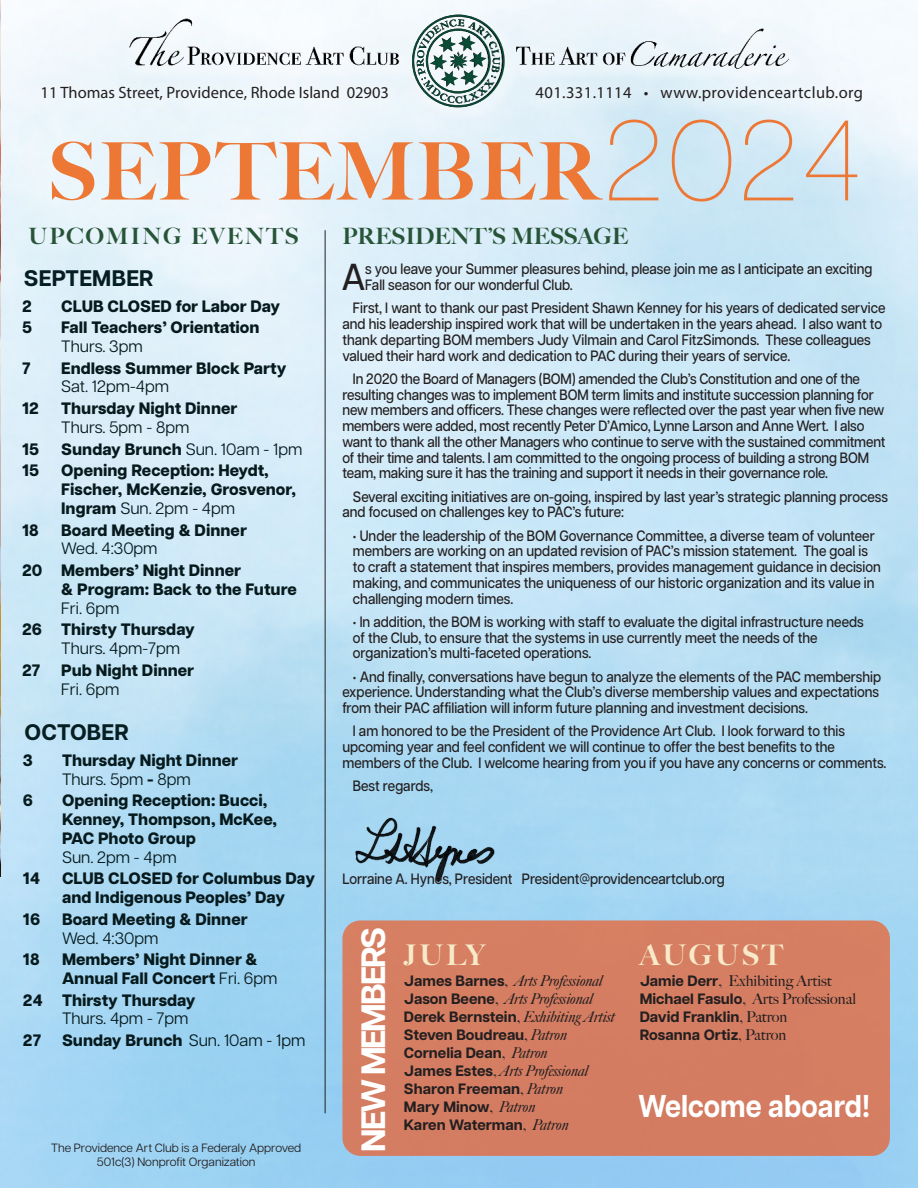
<style>
.page{position:relative;width:918px;height:1188px;background:#fff}
.page>*{position:absolute;margin:0;border:0;box-sizing:border-box;transform-origin:0 0}
.t1{font:900 79.5px "Big Caslon FB";letter-spacing:.025em;color:#ed7735}
.t2{font:500 37.5px "Articulat CF";color:#231f20;scale:.9 1}
.t3{font:700 33.75px "Articulat CF";letter-spacing:-.06em;color:#fff}
.t4{font:700 31.5px "Articulat CF";color:#fff;scale:.9 1}
.t5{font:900 28.5px "Big Caslon FB";letter-spacing:.11em;color:#f7eac8}
.t6{font:900 22.5px "Big Caslon FB";letter-spacing:.01em;color:#275437}
.t7{font:700 22.5px "Articulat CF";letter-spacing:.01em;color:#051e22}
.t8{font:900 22.5px "Big Caslon FB";letter-spacing:.1em;color:#275437}
.t9{font:800 16.5px/18.8px "Articulat CF";color:#061a1d}
.t10{font:16.5px "Myriad Pro";color:#231f20}
.t11{font:16.5px "Myriad Pro";letter-spacing:.025em;color:#231f20}
.t12{font:500 15px/15.8px "Articulat CF";color:#231f20;scale:.9 1}
.t13{font:700 15px/18px "Articulat CF";color:#231f20}
.t14{font:15px/18px "Big Caslon FB";color:#231f20}
.t15{font:12px/14.4px "Articulat CF";color:#231f20;text-align:center}
.s1{font-family:"Articulat CF";font-weight:100;font-size:114px}
.s2{font-weight:400}
.s3{font-family:"Articulat CF";font-weight:700}
.s4{font-family:"Big Caslon FB";font-weight:400}
.s5{font-family:"Big Caslon FB";font-weight:400;font-style:italic}
</style>
<div class="page">
<img style="left:1px;top:0;width:917px;height:1188px">
<hr style="left:325px;top:230px;width:1px;height:883px;background:#231f20">
<div style="left:123px;top:8px;width:683px;height:116px;background:#f3f9fd"></div>
<img style="left:120px;top:14px;width:670px;height:56px">
<div style="left:27px;top:70px;width:858px;height:53px;background:#fff;opacity:.33"></div>
<img style="left:0;top:875px;width:1px;height:313px">
<img style="left:299px;top:803px;width:260px;height:113px">
<img style="left:0;top:0;width:1px;height:546px">
<img style="left:0;top:547px;width:1px;height:329px">
<img style="left:392px;top:0;width:131px;height:126px">
<div style="left:342px;top:920px;width:548px;height:236px;background:#d47d62;border-radius:18px"></div>
<p class="t10" style="left:41px;top:82px;width:350px">11 Thomas Street, Providence, Rhode Island 02903</p>
<p class="t11" style="left:536px;top:82px;width:329px">401.331.1114 • www.providenceartclub.org</p>
<p class="t1" style="left:48px;top:124px;width:816px">SEPTEMBER<span class="s1">2024</span></p>
<p class="t8" style="left:29px;top:222px;width:272px">UPCOMING EVENTS</p>
<p class="t6" style="left:342px;top:222px;width:287px">PRESIDENT’S MESSAGE</p>
<p class="t2" style="left:342px;top:250px;width:28px">A</p>
<p class="t12" style="left:365px;top:260px;width:565px">s you leave your Summer pleasures behind, please join me as I anticipate an exciting<br>Fall season for our wonderful Club.</p>
<p class="t12" style="left:342px;top:299px;width:605px;text-indent:11px">First, I want to thank our past President Shawn Kenney for his years of dedicated service and his leadership inspired work that will be undertaken in the years ahead. I also want to thank departing BOM members Judy Vilmain and Carol FitzSimonds. These colleagues valued their hard work and dedication to PAC during their years of service.</p>
<p class="t12" style="left:342px;top:370px;width:605px;text-indent:11px">In 2020 the Board of Managers (BOM) amended the Club’s Constitution and one of the resulting changes was to implement BOM term limits and institute succession planning for new members and officers. These changes were reflected over the past year when five new members were added, most recently Peter D’Amico, Lynne Larson and Anne Wert. I also want to thank all the other Managers who continue to serve with the sustained commitment of their time and talents. I am committed to the ongoing process of building a strong BOM team, making sure it has the training and support it needs in their governance role.</p>
<p class="t12" style="left:342px;top:488px;width:608px;text-indent:11px">Several exciting initiatives are on-going, inspired by last year’s strategic planning process and focused on challenges key to PAC’s future:</p>
<p class="t12" style="left:353px;top:527px;width:588px">• Under the leadership of the BOM Governance Committee, a diverse team of volunteer members are working on an updated revision of PAC’s mission statement. The goal is to craft a statement that inspires members, provides management guidance in decision making, and communicates the uniqueness of our historic organization and its value in challenging modern times.</p>
<p class="t12" style="left:353px;top:613px;width:569px">• In addition, the BOM is working with staff to evaluate the digital infrastructure needs of the Club, to ensure that the systems in use currently meet the needs of the organization’s multi-faceted operations.</p>
<p class="t12" style="left:342px;top:668px;width:600px;text-indent:11px">• And finally, conversations have begun to analyze the elements of the PAC membership experience. Understanding what the Club’s diverse membership values and expectations from their PAC affiliation will inform future planning and investment decisions.</p>
<p class="t12" style="left:342px;top:722px;width:606px;text-indent:11px">I am honored to be the President of the Providence Art Club. I look forward to this upcoming year and feel confident we will continue to offer the best benefits to the members of the Club. I welcome hearing from you if you have any concerns or comments.</p>
<p class="t12" style="left:353px;top:777px;width:91px">Best regards,</p>
<p class="t7" style="left:24px;top:262px;width:131px">SEPTEMBER</p>
<p class="t9" style="left:22px;top:296px;width:11px">2</p>
<p class="t9" style="left:61px;top:296px;width:221px">CLUB CLOSED for Labor Day</p>
<p class="t9" style="left:22px;top:318px;width:11px">5</p>
<p class="t9" style="left:61px;top:318px;width:200px">Fall Teachers’ Orientation<br><span class="s2">Thurs. 3pm</span></p>
<p class="t9" style="left:22px;top:358px;width:10px">7</p>
<p class="t9" style="left:61px;top:358px;width:227px">Endless Summer Block Party<br><span class="s2">Sat. 12pm-4pm</span></p>
<p class="t9" style="left:22px;top:399px;width:18px">12</p>
<p class="t9" style="left:61px;top:399px;width:178px">Thursday Night Dinner<br><span class="s2">Thurs. 5pm - 8pm</span></p>
<p class="t9" style="left:22px;top:439px;width:18px">15</p>
<p class="t9" style="left:61px;top:439px;width:243px">Sunday Brunch <span class="s2">Sun. 10am - 1pm</span></p>
<p class="t9" style="left:22px;top:461px;width:18px">15</p>
<p class="t9" style="left:61px;top:461px;width:236px">Opening Reception: Heydt,<br>Fischer, McKenzie, Grosvenor,<br>Ingram <span class="s2">Sun. 2pm - 4pm</span></p>
<p class="t9" style="left:22px;top:520px;width:18px">18</p>
<p class="t9" style="left:61px;top:520px;width:187px">Board Meeting &amp; Dinner<br><span class="s2">Wed. 4:30pm</span></p>
<p class="t9" style="left:61px;top:561px;width:237px;text-indent:-39px">20 Members’ Night Dinner<br>&amp; Program: Back to the Future<br><span class="s2">Fri. 6pm</span></p>
<p class="t9" style="left:61px;top:620px;width:135px;text-indent:-39px">26 Thirsty Thursday<br><span class="s2">Thurs. 4pm-7pm</span></p>
<p class="t9" style="left:22px;top:661px;width:20px">27</p>
<p class="t9" style="left:61px;top:661px;width:135px">Pub Night Dinner<br><span class="s2">Fri. 6pm</span></p>
<p class="t7" style="left:25px;top:716px;width:106px">OCTOBER</p>
<p class="t9" style="left:23px;top:750px;width:11px">3</p>
<p class="t9" style="left:62px;top:750px;width:178px">Thursday Night Dinner<br><span class="s2">Thurs. 5pm</span> - <span class="s2">8pm</span></p>
<p class="t9" style="left:23px;top:791px;width:12px">6</p>
<p class="t9" style="left:62px;top:791px;width:217px">Opening Reception: Bucci,<br>Kenney, Thompson, McKee,<br>PAC Photo Group<br><span class="s2">Sun. 2pm - 4pm</span></p>
<p class="t9" style="left:23px;top:869px;width:19px">14</p>
<p class="t9" style="left:62px;top:869px;width:255px">CLUB CLOSED for Columbus Day and Indigenous Peoples’ Day</p>
<p class="t9" style="left:23px;top:909px;width:19px">16</p>
<p class="t9" style="left:62px;top:909px;width:187px">Board Meeting &amp; Dinner<br><span class="s2">Wed. 4:30pm</span></p>
<p class="t9" style="left:23px;top:950px;width:18px">18</p>
<p class="t9" style="left:62px;top:950px;width:217px">Members’ Night Dinner &amp;<br>Annual Fall Concert <span class="s2">Fri. 6pm</span></p>
<p class="t9" style="left:62px;top:990px;width:135px;text-indent:-39px">24 Thirsty Thursday<br><span class="s2">Thurs. 4pm - 7pm</span></p>
<p class="t9" style="left:23px;top:1031px;width:20px">27</p>
<p class="t9" style="left:62px;top:1031px;width:245px">Sunday Brunch <span class="s2">Sun. 10am - 1pm</span></p>
<p class="t12" style="left:342px;top:870px;width:426px">Lorraine A. Hynes, President President@providenceartclub.org</p>
<p class="t3" style="left:349px;top:1152px;width:226px;rotate:-90deg">NEW MEMBERS</p>
<p class="t5" style="left:640px;top:938px;width:145px">AUGUST</p>
<p class="t14" style="left:640px;top:972px;width:218px"><span class="s3">Jamie Derr</span>, Exhibiting Artist<br><span class="s3">Michael Fasulo</span>, Arts Professional<br><span class="s3">David Franklin</span>, Patron<br><span class="s3">Rosanna Ortiz</span>, Patron</p>
<p class="t5" style="left:404px;top:938px;width:82px">JULY</p>
<p class="t13" style="left:404px;top:971px;width:212px">James Barnes<span class="s4">,</span> <span class="s5">Arts Professional<br></span>Jason Beene<span class="s4">,</span> <span class="s5">Arts Professional<br></span>Derek Bernstein<span class="s4">,</span> <span class="s5">Exhibiting Artist<br></span>Steven Boudreau<span class="s4">,</span> <span class="s5">Patron<br></span>Cornelia Dean<span class="s4">,</span> <span class="s5">Patron<br></span>James Estes<span class="s4">,</span> <span class="s5">Arts Professional<br></span>Sharon Freeman<span class="s4">,</span> <span class="s5">Patron<br></span>Mary Minow<span class="s4">,</span> <span class="s5">Patron<br></span>Karen Waterman<span class="s4">,</span> <span class="s5">Patron</span></p>
<p class="t4" style="left:638px;top:1082px;width:259px">Welcome aboard!</p>
<p class="t15" style="left:51px;top:1140px;width:252px">The Providence Art Club is a Federaly Approved<br>501c(3) Nonprofit Organization</p>
</div>
